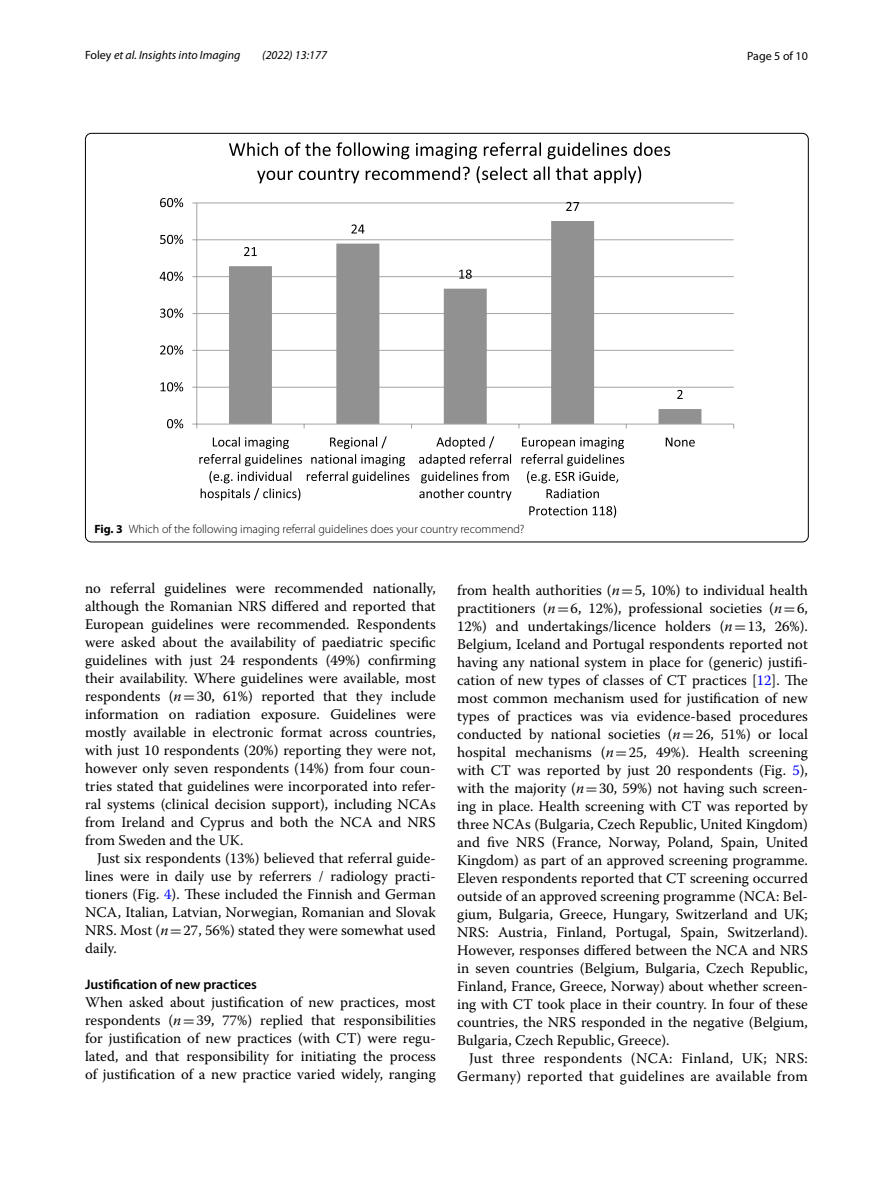
<style>
.page{position:relative;width:893px;height:1187px;background:#fff}
.page>*{position:absolute;margin:0;border:0;box-sizing:border-box;transform-origin:0 0}
.t1{font:14.7px/18px "Warnock Pro";color:#000;text-align:justify}
.t2{font:14.7px/18px "Warnock Pro";letter-spacing:.02em;color:#000;text-align:right}
.t3{font:600 13.8px "Myriad Pro";color:#000}
.t4{font:300 12px "Myriad Pro";color:#000}
.t5{font:italic 12px "Myriad Pro";color:#000}
.t6{font:12px "Myriad Pro";color:#000}
.s1{font-style:normal}
.s2{font-weight:700}
.s3{font-style:italic}
.s4{font-family:"MTSY"}
.s5{color:#00f}
</style>
<div class="page">
<hr style="left:197px;top:387px;width:537px;height:1px;background:#a4a4a5">
<hr style="left:197px;top:350px;width:537px;height:1px;background:#a4a4a5">
<hr style="left:197px;top:313px;width:537px;height:1px;background:#a4a4a5">
<hr style="left:197px;top:276px;width:537px;height:1px;background:#a4a4a5">
<hr style="left:197px;top:239px;width:537px;height:1px;background:#a4a4a5">
<hr style="left:197px;top:203px;width:537px;height:1px;background:#a4a4a5">
<svg style="left:229px;top:221px;width:472px;height:202px"></svg>
<hr style="left:197px;top:423px;width:537px;height:1px;background:#a4a4a5">
<hr style="left:196px;top:203px;width:1px;height:221px;background:#a4a4a5">
<svg style="left:192px;top:423px;width:5px;height:5px"></svg>
<svg style="left:244px;top:247px;width:13px;height:9px"></svg>
<svg style="left:351px;top:224px;width:14px;height:9px"></svg>
<svg style="left:459px;top:269px;width:13px;height:10px"></svg>
<svg style="left:566px;top:202px;width:13px;height:9px"></svg>
<svg style="left:677px;top:390px;width:6px;height:9px"></svg>
<svg style="left:199px;top:436px;width:210px;height:64px"></svg>
<svg style="left:419px;top:436px;width:92px;height:64px"></svg>
<svg style="left:522px;top:437px;width:102px;height:61px"></svg>
<svg style="left:529px;top:505px;width:87px;height:12px"></svg>
<svg style="left:666px;top:437px;width:29px;height:9px"></svg>
<svg style="left:167px;top:419px;width:16px;height:9px"></svg>
<svg style="left:161px;top:382px;width:22px;height:9px"></svg>
<svg style="left:160px;top:345px;width:23px;height:9px"></svg>
<svg style="left:160px;top:308px;width:23px;height:10px"></svg>
<svg style="left:160px;top:271px;width:23px;height:10px"></svg>
<svg style="left:160px;top:235px;width:23px;height:9px"></svg>
<svg style="left:160px;top:198px;width:23px;height:9px"></svg>
<svg style="left:229px;top:142px;width:441px;height:17px"></svg>
<svg style="left:257px;top:166px;width:384px;height:17px"></svg>
<p class="t5" style="left:85px;top:48px;width:157px"><span class="s1">Foley</span> et al. Insights into Imaging</p>
<p class="t5" style="left:262px;top:48px;width:66px">(2022) 13:177</p>
<p class="t6" style="left:747px;top:48px;width:62px">Page 5 of 10</p>
<p class="t4" style="left:94px;top:522px;width:432px"><span class="s2">Fig. 3</span> Which of the following imaging referral guidelines does your country recommend?</p>
<p class="t1" style="left:85px;top:579px;width:352px">no referral guidelines were recommended nationally, although the Romanian NRS differed and reported that European guidelines were recommended. Respondents were asked about the availability of paediatric specific guidelines with just 24 respondents (49%) confirming their availability. Where guidelines were available, most respondents (<span class="s3">n</span><span class="s4">=</span>30, 61%) reported that they include information on radiation exposure. Guidelines were mostly available in electronic format across countries, with just 10 respondents (20%) reporting they were not, however only seven respondents (14%) from four coun&shy;tries stated that guidelines were incorporated into refer&shy;ral systems (clinical decision support), including NCAs from Ireland and Cyprus and both the NCA and NRS from Sweden and the UK.</p>
<p class="t1" style="left:85px;top:849px;width:352px;text-indent:12px">Just six respondents (13%) believed that referral guide&shy;lines were in daily use by referrers / radiology practi&shy;tioners (Fig. <span class="s5">4</span>). These included the Finnish and German NCA, Italian, Latvian, Norwegian, Romanian and Slovak NRS. Most (<span class="s3">n</span><span class="s4">=</span>27, 56%) stated they were somewhat used daily.</p>
<p class="t3" style="left:85px;top:975px;width:173px">Justification of new practices</p>
<p class="t1" style="left:85px;top:993px;width:352px">When asked about justification of new practices, most respondents (<span class="s3">n</span><span class="s4">=</span>39, 77%) replied that responsibilities for justification of new practices (with CT) were regu&shy;lated, and that responsibility for initiating the process of justification of a new practice varied widely, ranging</p>
<p class="t1" style="left:457px;top:581px;width:352px">from health authorities (<span class="s3">n</span><span class="s4">=</span>5, 10%) to individual health practitioners (<span class="s3">n</span><span class="s4">=</span>6, 12%), professional societies (<span class="s3">n</span><span class="s4">=</span>6, 12%) and undertakings/licence holders (<span class="s3">n</span><span class="s4">=</span>13, 26%).<br>Belgium, Iceland and Portugal respondents reported not having any national system in place for (generic) justifi&shy;cation of new types of classes of CT practices [<span class="s5">12</span>]. The most common mechanism used for justification of new types of practices was via evidence-based procedures conducted by national societies (<span class="s3">n</span><span class="s4">=</span>26, 51%) or local hospital mechanisms (<span class="s3">n</span><span class="s4">=</span>25, 49%). Health screening with CT was reported by just 20 respondents (Fig. <span class="s5">5</span>), with the majority (<span class="s3">n</span><span class="s4">=</span>30, 59%) not having such screen&shy;ing in place. Health screening with CT was reported by three NCAs (Bulgaria, Czech Republic, United Kingdom) and five NRS (France, Norway, Poland, Spain, United Kingdom) as part of an approved screening programme.<br>Eleven respondents reported that CT screening occurred outside of an approved screening programme (NCA: Bel&shy;gium, Bulgaria, Greece, Hungary, Switzerland and UK; NRS: Austria, Finland, Portugal, Spain, Switzerland).<br>However, responses differed between the NCA and NRS in seven countries (Belgium, Bulgaria, Czech Republic, Finland, France, Greece, Norway) about whether screen&shy;ing with CT took place in their country. In four of these countries, the NRS responded in the negative (Belgium, Bulgaria, Czech Republic, Greece).</p>
<p class="t2" style="left:457px;top:1049px;width:352px">Just three respondents (NCA: Finland, UK; NRS:<br>Germany) reported that guidelines are available from</p>
</div>
